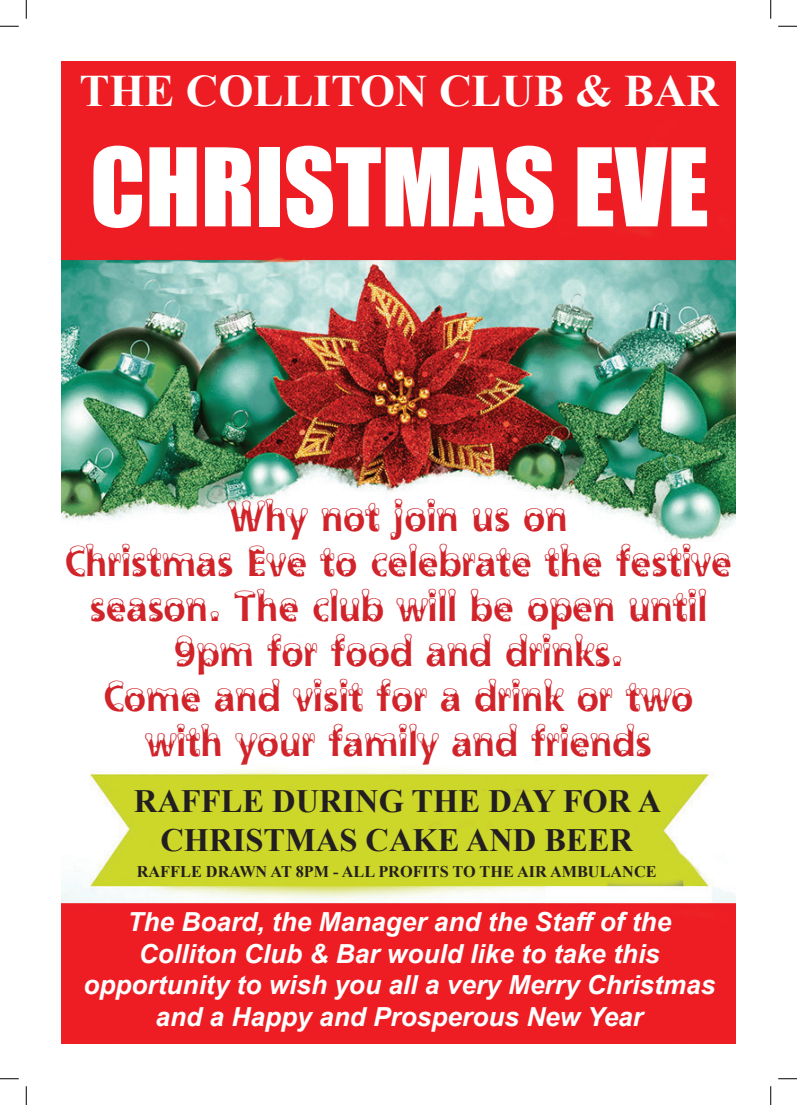
<style>
.page{position:relative;width:797px;height:1105px;background:#fff}
.page>*{position:absolute;margin:0;border:0;box-sizing:border-box;transform-origin:0 0}
.t1{font:100px "Impact";color:#fff}
.t2{font:700 45px "Times New Roman";color:#fff}
.t3{font:37.5px/45px "Snowdrift";color:#d1232a;text-align:center}
.t4{font:700 32.5px/39px "Times New Roman";color:#231f20;text-align:center}
.t5{font:italic 700 26.25px/31.5px "Arial";color:#fff;text-align:center}
.t6{font:700 16.25px "Times New Roman";color:#231f20}
</style>
<div class="page">
<img style="left:62px;top:62px;width:673px;height:981px">
<svg style="left:0;top:25px;width:19px;height:2px"></svg>
<svg style="left:778px;top:25px;width:19px;height:2px"></svg>
<svg style="left:0;top:1078px;width:19px;height:1px"></svg>
<svg style="left:778px;top:1078px;width:19px;height:1px"></svg>
<svg style="left:25px;top:0;width:2px;height:19px"></svg>
<svg style="left:25px;top:1086px;width:2px;height:19px"></svg>
<svg style="left:770px;top:0;width:1px;height:19px"></svg>
<svg style="left:770px;top:1086px;width:1px;height:19px"></svg>
<p class="t2" style="left:80px;top:59px;width:641px">THE COLLITON CLUB &amp; BAR</p>
<h1 class="t1" style="left:90px;top:110px;width:620px">CHRISTMAS EVE</h1>
<p class="t3" style="left:65px;top:493px;width:668px">Why not join us on<br>Christmas Eve to celebrate the festive season. The club will be open until<br>9pm for food and drinks.<br>Come and visit for a drink or two with your family and friends</p>
<p class="t4" style="left:134px;top:781px;width:528px">RAFFLE DURING THE DAY FOR A<br>CHRISTMAS CAKE AND BEER</p>
<p class="t6" style="left:137px;top:860px;width:521px">RAFFLE DRAWN AT 8PM - ALL PROFITS TO THE AIR AMBULANCE</p>
<p class="t5" style="left:83px;top:907px;width:633px">The Board, the Manager and the Staff of the Colliton Club &amp; Bar would like to take this opportunity to wish you all a very Merry Christmas and a Happy and Prosperous New Year</p>
</div>
